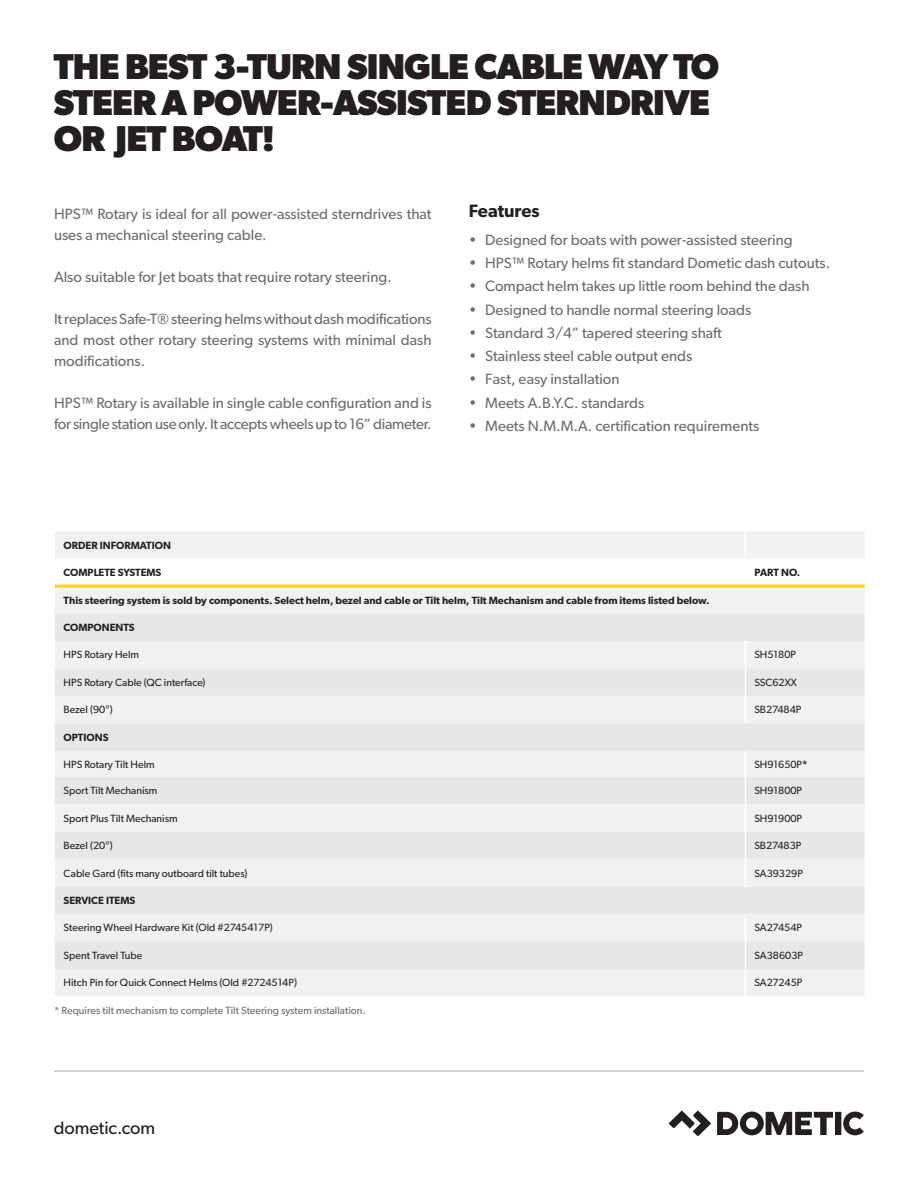
<style>
.page{position:relative;width:918px;height:1188px;background:#fff}
.page>*{position:absolute;margin:0;border:0;box-sizing:border-box;transform-origin:0 0}
.t1{font:700 36px/36px "Gibson";letter-spacing:-.02em;color:#231f20}
.t2{font:18px "Gibson";letter-spacing:-.005em;color:#231f20}
.t3{font:600 18px "Gibson";color:#231f20}
.t4{font:15px/21px "Gibson";color:#6c6d70;text-align:justify}
.t5{font:15px/21px "Gibson";letter-spacing:-.02em;color:#6c6d70}
.t6{font:10.5px "Gibson";color:#231f20}
.t7{font:600 10.5px "Gibson";color:#231f20}
.t8{font:10.5px "Gibson";color:#6c6d70}
.s1{font-weight:600}
</style>
<div class="page">
<hr style="left:54px;top:1071px;width:810px;height:1px;background:#a8a9ad">
<div style="left:55px;top:588px;width:810px;height:408px;background:#f0f1f2"></div>
<svg style="left:55px;top:614px;width:810px;height:355px;fill:#e6e7e9"></svg>
<svg style="left:55px;top:532px;width:810px;height:53px"></svg>
<svg style="left:745px;top:641px;width:1px;height:82px"></svg>
<svg style="left:745px;top:751px;width:1px;height:136px"></svg>
<svg style="left:745px;top:914px;width:1px;height:82px"></svg>
<hr style="left:55px;top:585px;width:810px;height:3px;background:#fed01c">
<svg style="left:669px;top:1110px;width:42px;height:26px"></svg>
<svg style="left:717px;top:1112px;width:147px;height:23px"></svg>
<p class="t1" style="left:54px;top:48px;width:667px">THE BEST 3-TURN SINGLE CABLE WAY TO<br>STEER A POWER-ASSISTED STERNDRIVE<br>OR JET BOAT!</p>
<p class="t4" style="left:54px;top:203px;width:379px">HPS™ Rotary is ideal for all power-assisted sterndrives that</p>
<p class="t3" style="left:469px;top:200px;width:72px">Features</p>
<p class="t4" style="left:54px;top:224px;width:214px">uses a mechanical steering cable.</p>
<p class="t4" style="left:54px;top:266px;width:339px">Also suitable for Jet boats that require rotary steering.</p>
<p class="t4" style="left:54px;top:308px;width:379px">It replaces Safe-T® steering helms without dash modifications and most other rotary steering systems with minimal dash modifications.</p>
<p class="t5" style="left:54px;top:392px;width:379px">HPS™ Rotary is available in single cable configuration and is for single station use only. It accepts wheels up to 16” diameter.</p>
<p class="t4" style="left:469px;top:229px;width:326px">• Designed for boats with power-assisted steering</p>
<p class="t4" style="left:469px;top:252px;width:363px">• HPS™ Rotary helms fit standard Dometic dash cutouts.</p>
<p class="t4" style="left:469px;top:275px;width:343px">• Compact helm takes up little room behind the dash</p>
<p class="t4" style="left:469px;top:299px;width:284px">• Designed to handle normal steering loads</p>
<p class="t4" style="left:469px;top:322px;width:255px">• Standard 3/4” tapered steering shaft</p>
<p class="t4" style="left:469px;top:345px;width:225px">• Stainless steel cable output ends</p>
<p class="t4" style="left:469px;top:368px;width:152px">• Fast, easy installation</p>
<p class="t4" style="left:469px;top:392px;width:177px">• Meets A.B.Y.C. standards</p>
<p class="t4" style="left:469px;top:415px;width:292px">• Meets N.M.M.A. certification requirements</p>
<p class="t7" style="left:64px;top:539px;width:109px">ORDER INFORMATION</p>
<p class="t7" style="left:64px;top:566px;width:99px">COMPLETE SYSTEMS</p>
<p class="t7" style="left:754px;top:566px;width:47px">PART NO.</p>
<p class="t7" style="left:64px;top:594px;width:647px">This steering system is sold by components. Select helm, bezel and cable or Tilt helm, Tilt Mechanism and cable from items listed below.</p>
<p class="t7" style="left:64px;top:621px;width:73px">COMPONENTS</p>
<p class="t6" style="left:64px;top:648px;width:77px">HPS Rotary Helm</p>
<p class="t6" style="left:754px;top:648px;width:43px">SH5180P</p>
<p class="t6" style="left:64px;top:676px;width:143px">HPS Rotary Cable (QC interface)</p>
<p class="t6" style="left:754px;top:676px;width:44px">SSC62XX</p>
<p class="t6" style="left:64px;top:703px;width:51px">Bezel (90°)</p>
<p class="t6" style="left:754px;top:703px;width:49px">SB27484P</p>
<p class="t7" style="left:64px;top:731px;width:46px">OPTIONS</p>
<p class="t6" style="left:64px;top:758px;width:93px">HPS Rotary Tilt Helm</p>
<p class="t6" style="left:754px;top:758px;width:55px">SH91650P<span class="s1">*</span></p>
<p class="t6" style="left:64px;top:784px;width:95px">Sport Tilt Mechanism</p>
<p class="t6" style="left:754px;top:784px;width:49px">SH91800P</p>
<p class="t6" style="left:64px;top:812px;width:116px">Sport Plus Tilt Mechanism</p>
<p class="t6" style="left:754px;top:812px;width:49px">SH91900P</p>
<p class="t6" style="left:64px;top:839px;width:51px">Bezel (20°)</p>
<p class="t6" style="left:754px;top:839px;width:49px">SB27483P</p>
<p class="t6" style="left:64px;top:867px;width:185px">Cable Gard (fits many outboard tilt tubes)</p>
<p class="t6" style="left:754px;top:867px;width:50px">SA39329P</p>
<p class="t7" style="left:64px;top:894px;width:73px">SERVICE ITEMS</p>
<p class="t6" style="left:64px;top:921px;width:211px">Steering Wheel Hardware Kit (Old #2745417P)</p>
<p class="t6" style="left:754px;top:921px;width:49px">SA27454P</p>
<p class="t6" style="left:64px;top:949px;width:80px">Spent Travel Tube</p>
<p class="t6" style="left:754px;top:949px;width:50px">SA38603P</p>
<p class="t6" style="left:64px;top:976px;width:235px">Hitch Pin for Quick Connect Helms (Old #2724514P)</p>
<p class="t6" style="left:754px;top:976px;width:50px">SA27245P</p>
<p class="t8" style="left:54px;top:1004px;width:313px">* Requires tilt mechanism to complete Tilt Steering system installation.</p>
<p class="t2" style="left:54px;top:1117px;width:103px">dometic.com</p>
</div>
